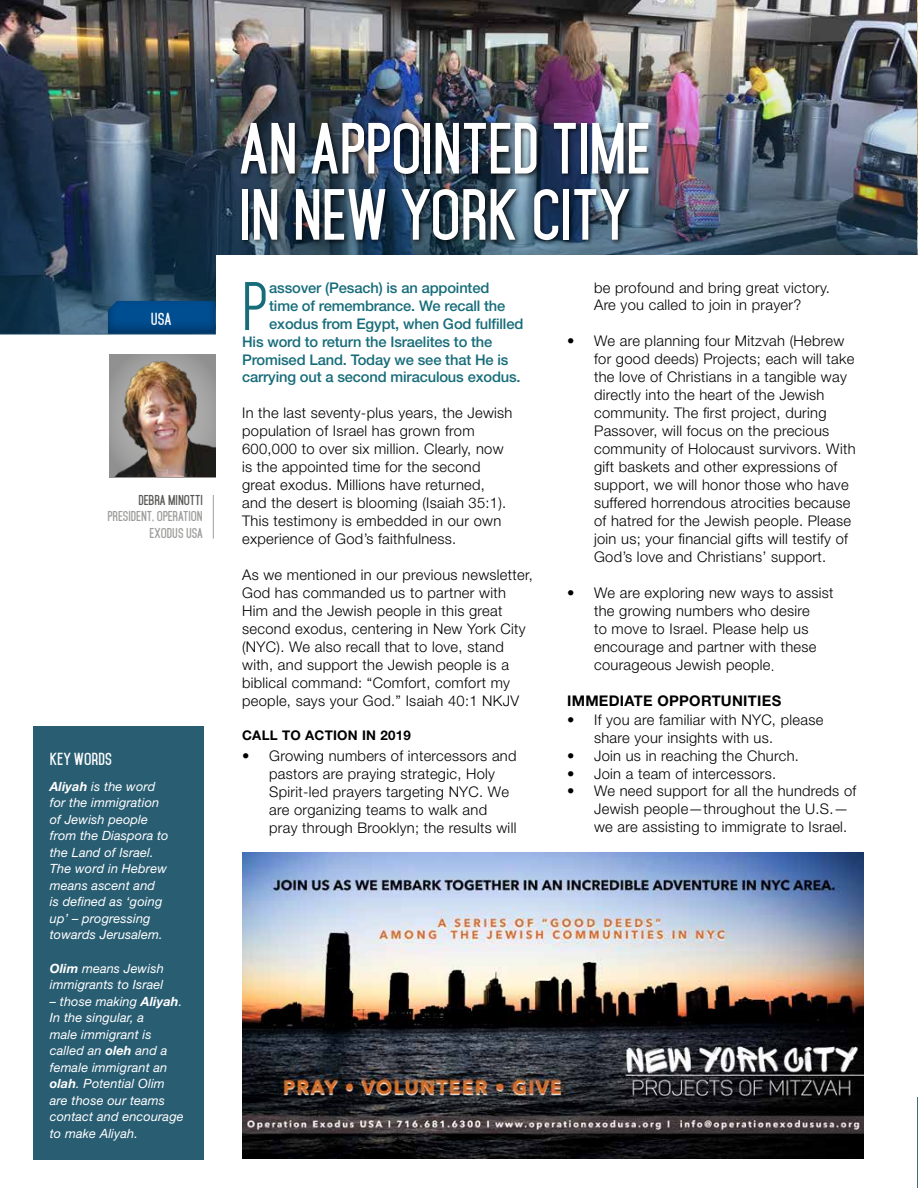
<style>
.page{position:relative;width:918px;height:1188px;background:#fff}
.page>*{position:absolute;margin:0;border:0;box-sizing:border-box;transform-origin:0 0}
.t1{font:700 61.95px/66.2px "Mohave";letter-spacing:-.01em;color:#fff}
.t2{font:57.45px "Mohave";color:#176c7a}
.t3{font:700 15px "Mohave";color:#fff}
.t4{font:300 14.7px/18px "Helvetica Neue LT Std";letter-spacing:.02em;color:#000}
.t5{font:500 14.7px "Helvetica Neue LT Std";letter-spacing:-.01em;color:#176c7a}
.t6{font:700 14.7px "Helvetica Neue LT Std";letter-spacing:.02em;color:#000}
.t7{font:700 13.35px "Helvetica Neue LT Std";letter-spacing:.02em;color:#000}
.t8{font:italic 12.75px/16.5px "Helvetica Neue LT Std";letter-spacing:.01em;color:#fff}
.t9{font:700 12.3px/16.5px "Mohave";color:#9d9d9c;text-align:right}
.t10{font:700 12.3px "Mohave";color:#575756}
.s1{font-weight:700}
.s2{font-size:58.8px}
.s3{font-size:13.35px}
</style>
<div class="page">
<img style="left:0;top:0;width:917px;height:51px">
<hr style="left:917px;top:0;width:1px;height:334px;background:#424241">
<img style="left:0;top:51px;width:918px;height:283px">
<div style="left:216px;top:255px;width:702px;height:191px;background:#fff"></div>
<div style="left:94px;top:300px;width:122px;height:36px;background:#000;opacity:.4"></div>
<div style="left:237px;top:120px;width:417px;height:126px;background:#000;opacity:.75"></div>
<hr style="left:213px;top:495px;width:1px;height:44px;background:#9d9d9c">
<svg style="left:110px;top:354px;width:106px;height:124px"></svg>
<img style="left:110px;top:358px;width:106px;height:118px">
<hr style="left:917px;top:1097px;width:1px;height:91px;background:#003547">
<img style="left:243px;top:852px;width:620px;height:306px">
<div style="left:33px;top:726px;width:171px;height:434px;background:#295d72"></div>
<p class="t3" style="left:151px;top:310px;width:22px">USA</p>
<p class="t10" style="left:138px;top:492px;width:66px">DEBRA MINOTTI</p>
<p class="t9" style="left:107px;top:508px;width:97px">PRESIDENT, OPERATION<br>EXODUS USA</p>
<p class="t3" style="left:50px;top:750px;width:63px">KEY WORDS</p>
<p class="t8" style="left:50px;top:778px;width:120px"><span class="s1">Aliyah</span> is the word for the immigration of Jewish people from the Diaspora to the Land of Israel.<br>The word in Hebrew means ascent and<br>is defined as ‘going up’ – progressing towards Jerusalem.</p>
<p class="t8" style="left:50px;top:960px;width:115px"><span class="s1">Olim</span> means Jewish immigrants to Israel</p>
<p class="t8" style="left:50px;top:993px;width:135px">– those making <span class="s1">Aliyah</span>.<br>In the singular, a<br>male immigrant is called an <span class="s1">oleh</span> and a female immigrant an <span class="s1">olah</span>. Potential Olim are those our teams contact and encourage to make Aliyah.</p>
<h1 class="t1" style="left:239px;top:117px;width:412px">AN APPOINTED TIME<br>IN NEW YORK CITY</h1>
<p class="t5" style="left:269px;top:279px;width:222px">assover (Pesach) is an appointed</p>
<p class="t5" style="left:269px;top:297px;width:238px">time of remembrance. We recall the</p>
<p class="t5" style="left:269px;top:315px;width:256px">exodus from Egypt, when God fulfilled</p>
<p class="t5" style="left:242px;top:333px;width:252px">His word to return the Israelites to the</p>
<p class="t5" style="left:242px;top:351px;width:268px">Promised Land. Today we see that He is</p>
<p class="t5" style="left:242px;top:369px;width:280px">carrying out a second miraculous exodus.</p>
<p class="t4" style="left:242px;top:404px;width:272px">In the last seventy-plus years, the Jewish population of Israel has grown from 600,000 to over six million. Clearly, now is the appointed time for the second great exodus. Millions have returned, and the desert is blooming (Isaiah 35:1).<br>This testimony is embedded in our own experience of God’s faithfulness.</p>
<p class="t4" style="left:242px;top:566px;width:292px">As we mentioned in our previous newsletter, God has commanded us to partner with Him and the Jewish people in this great second exodus, centering in New York City (NYC). We also recall that to love, stand with, and support the Jewish people is a biblical command: “Comfort, comfort my people, says your God.” Isaiah 40:1 NKJV</p>
<p class="t7" style="left:242px;top:727px;width:170px">CALL TO ACTION IN 2019</p>
<p class="t4" style="left:269px;top:746px;width:249px;text-indent:-27px">• Growing numbers of intercessors and pastors are praying strategic, Holy Spirit-led prayers targeting NYC. We are organizing teams to walk and pray through Brooklyn; the results will</p>
<h2 class="t2" style="left:231px;top:273px;width:37px">‘<span class="s2">P</span></h2>
<p class="t4" style="left:594px;top:278px;width:237px">be profound and bring great victory.<br>Are you called to join in prayer?</p>
<p class="t4" style="left:594px;top:332px;width:263px;text-indent:-27px">• We are planning four Mitzvah (Hebrew for good deeds) Projects; each will take the love of Christians in a tangible way directly into the heart of the Jewish community. The first project, during Passover, will focus on the precious community of Holocaust survivors. With gift baskets and other expressions of support, we will honor those who have suffered horrendous atrocities because of hatred for the Jewish people. Please join us; your financial gifts will testify of God’s love and Christians’ support.</p>
<p class="t4" style="left:594px;top:584px;width:241px;text-indent:-27px">• We are exploring new ways to assist the growing numbers who desire<br>to move to Israel. Please help us encourage and partner with these courageous Jewish people<span class="s3">.</span></p>
<p class="t6" style="left:567px;top:691px;width:216px">IMMEDIATE OPPORTUNITIES</p>
<p class="t4" style="left:594px;top:710px;width:231px;text-indent:-27px">• If you are familiar with NYC, please share your insights with us.</p>
<p class="t4" style="left:567px;top:746px;width:233px">• Join us in reaching the Church.</p>
<p class="t4" style="left:567px;top:764px;width:211px">• Join a team of intercessors.</p>
<p class="t4" style="left:594px;top:782px;width:264px;text-indent:-27px">• We need support for all the hundreds of<br>Jewish people—throughout the U.S.— we are assisting to immigrate to Israel.</p>
</div>
